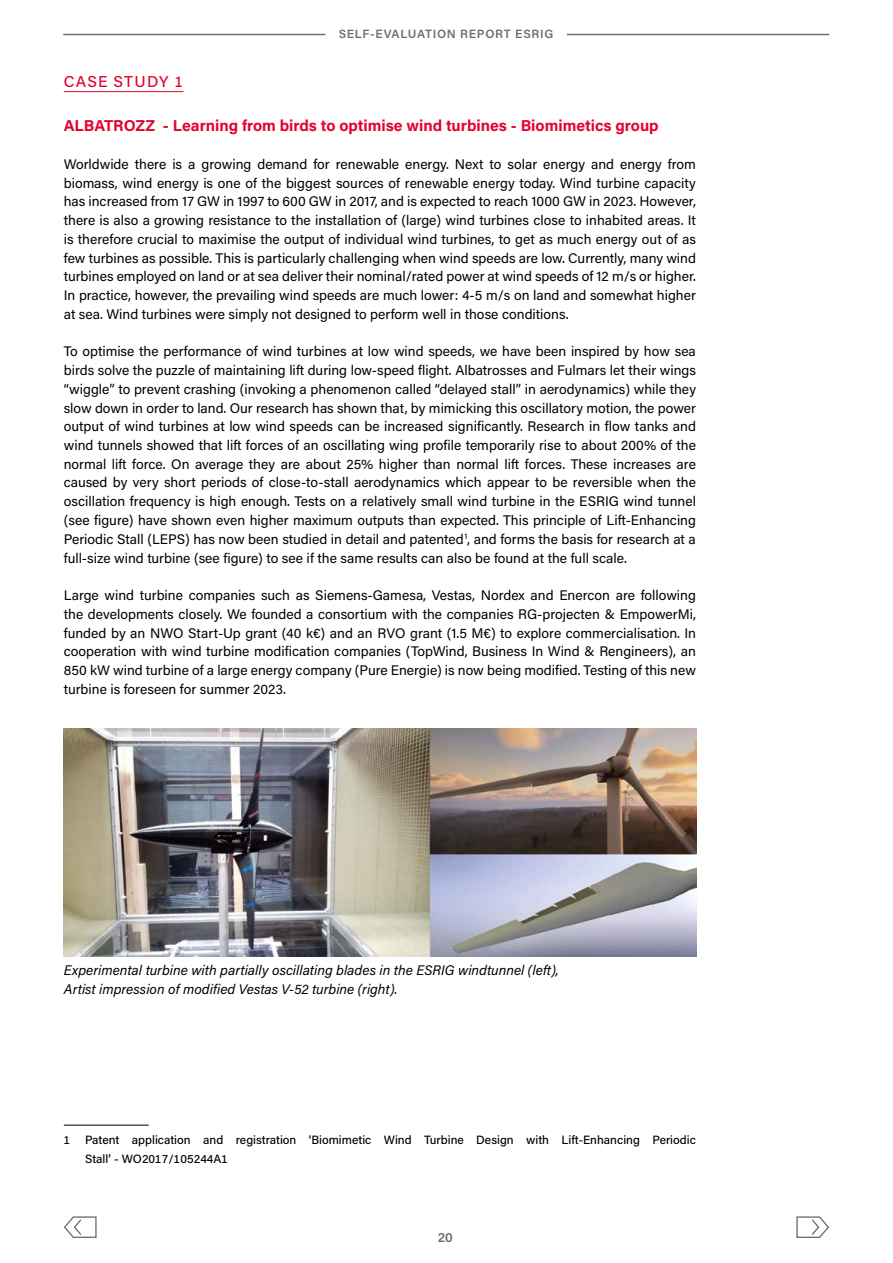
<style>
.page{position:relative;width:893px;height:1263px;background:#fff}
.page>*{position:absolute;margin:0;border:0;box-sizing:border-box;transform-origin:0 0}
.t1{font:700 15.75px "Acumin Pro";color:#e4032e}
.t2{font:500 15.75px "Acumin Pro";letter-spacing:.065em;color:#e4032e}
.t3{font:13.8px/18.8px "Acumin Pro";color:#000;text-align:justify}
.t4{font:italic 13.8px/18.8px "Acumin Pro";color:#000}
.t5{font:600 13.5px "Acumin Pro";color:#706f6f}
.t6{font:500 12px/18.8px "Acumin Pro";color:#000}
.t7{font:600 12px "Acumin Pro";letter-spacing:.06em;color:#706f6f}
</style>
<div class="page">
<hr style="left:63px;top:34px;width:262px;height:1px;background:#706f6f">
<hr style="left:567px;top:34px;width:262px;height:1px;background:#706f6f">
<svg style="left:64px;top:1216px;width:33px;height:22px"></svg>
<svg style="left:796px;top:1216px;width:33px;height:22px"></svg>
<hr style="left:64px;top:91px;width:119px;height:1px;background:#e4032e">
<hr style="left:64px;top:1125px;width:85px;height:1px;background:#000">
<img style="left:64px;top:729px;width:632px;height:227px">
<p class="t7" style="left:339px;top:25px;width:216px">SELF-EVALUATION REPORT ESRIG</p>
<p class="t2" style="left:64px;top:71px;width:121px">CASE STUDY 1</p>
<p class="t1" style="left:64px;top:115px;width:596px">ALBATROZZ - Learning from birds to optimise wind turbines - Biomimetics group</p>
<p class="t3" style="left:64px;top:154px;width:634px">Worldwide there is a growing demand for renewable energy. Next to solar energy and energy from biomass, wind energy is one of the biggest sources of renewable energy today. Wind turbine capacity has increased from 17 GW in 1997 to 600 GW in 2017, and is expected to reach 1000 GW in 2023. However, there is also a growing resistance to the installation of (large) wind turbines close to inhabited areas. It is therefore crucial to maximise the output of individual wind turbines, to get as much energy out of as few turbines as possible. This is particularly challenging when wind speeds are low. Currently, many wind turbines employed on land or at sea deliver their nominal/rated power at wind speeds of 12 m/s or higher.<br>In practice, however, the prevailing wind speeds are much lower: 4-5 m/s on land and somewhat higher at sea. Wind turbines were simply not designed to perform well in those conditions.</p>
<p class="t3" style="left:64px;top:341px;width:634px">To optimise the performance of wind turbines at low wind speeds, we have been inspired by how sea birds solve the puzzle of maintaining lift during low-speed flight. Albatrosses and Fulmars let their wings “wiggle” to prevent crashing (invoking a phenomenon called “delayed stall” in aerodynamics) while they slow down in order to land. Our research has shown that, by mimicking this oscillatory motion, the power output of wind turbines at low wind speeds can be increased significantly. Research in flow tanks and wind tunnels showed that lift forces of an oscillating wing profile temporarily rise to about 200% of the normal lift force. On average they are about 25% higher than normal lift forces. These increases are caused by very short periods of close-to-stall aerodynamics which appear to be reversible when the oscillation frequency is high enough. Tests on a relatively small wind turbine in the ESRIG wind tunnel (see figure) have shown even higher maximum outputs than expected. This principle of Lift-Enhancing Periodic Stall (LEPS) has now been studied in detail and patented<sup>1</sup>, and forms the basis for research at a full-size wind turbine (see figure) to see if the same results can also be found at the full scale.</p>
<p class="t3" style="left:64px;top:585px;width:634px">Large wind turbine companies such as Siemens-Gamesa, Vestas, Nordex and Enercon are following the developments closely. We founded a consortium with the companies RG-projecten &amp; EmpowerMi, funded by an NWO Start-Up grant (40 k€) and an RVO grant (1.5 M€) to explore commercialisation. In cooperation with wind turbine modification companies (TopWind, Business In Wind &amp; Rengineers), an 850 kW wind turbine of a large energy company (Pure Energie) is now being modified. Testing of this new turbine is foreseen for summer 2023.</p>
<p class="t4" style="left:64px;top:960px;width:496px">Experimental turbine with partially oscillating blades in the ESRIG windtunnel (left),<br>Artist impression of modified Vestas V-52 turbine (right).</p>
<p class="t6" style="left:85px;top:1130px;width:612px;text-indent:-21px">1 Patent application and registration ‘Biomimetic Wind Turbine Design with Lift-Enhancing Periodic<br>Stall’ - WO2017/105244A1</p>
<p class="t5" style="left:438px;top:1228px;width:17px">20</p>
</div>
